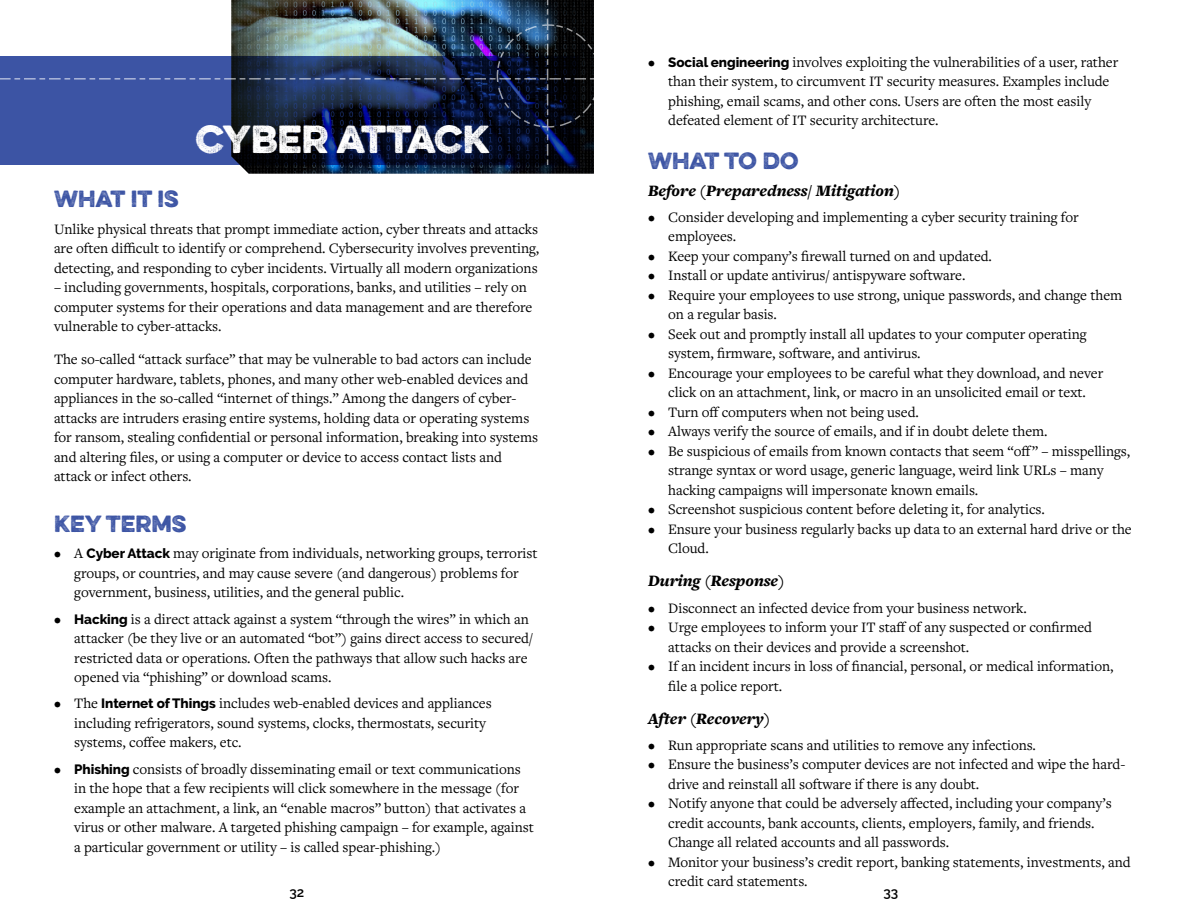
<style>
.page{position:relative;width:1188px;height:918px;background:#fff}
.page>*{position:absolute;margin:0;border:0;box-sizing:border-box;transform-origin:0 0}
.t1{font:35.1px "Eveleth";letter-spacing:-.005em;color:#fff}
.t2{font:21px "Eveleth";color:#3c54a4}
.t3{font:italic 900 16.5px "Freight Text Pro";letter-spacing:-.005em;color:#000}
.Body_Text{font:15px/19.5px "Freight Text Pro";letter-spacing:-.005em;color:#000}
.t4{font:600 13.5px "Raleway";color:#000}
.s1{font-family:"Raleway";font-weight:800;font-size:13.5px}
</style>
<div class="page">
<img style="left:240px;top:165px;width:354px;height:9px">
<img style="left:0;top:0;width:594px;height:165px">
<p class="t1" style="left:196px;top:113px;width:296px">CYBER ATTACK</p>
<h2 class="t2" style="left:54px;top:183px;width:126px">WHAT IT IS</h2>
<p class="Body_Text" style="left:54px;top:218px;width:487px;text-align:justify">Unlike physical threats that prompt immediate action, cyber threats and attacks are often difficult to identify or comprehend. Cybersecurity involves preventing, detecting, and responding to cyber incidents. Virtually all modern organizations</p>
<p class="Body_Text" style="left:54px;top:277px;width:480px">– including governments, hospitals, corporations, banks, and utilities – rely on computer systems for their operations and data management and are therefore vulnerable to cyber-attacks.</p>
<p class="Body_Text" style="left:54px;top:349px;width:486px">The so-called “attack surface” that may be vulnerable to bad actors can include computer hardware, tablets, phones, and many other web-enabled devices and appliances in the so-called “internet of things.” Among the dangers of cyber&shy;attacks are intruders erasing entire systems, holding data or operating systems for ransom, stealing confidential or personal information, breaking into systems and altering files, or using a computer or device to access contact lists and attack or infect others.</p>
<h2 class="t2" style="left:54px;top:508px;width:134px">KEY TERMS</h2>
<p class="Body_Text" style="left:74px;top:543px;width:465px;text-indent:-20px">• A <span class="s1">Cyber Attack</span> may originate from individuals, networking groups, terrorist groups, or countries, and may cause severe (and dangerous) problems for government, business, utilities, and the general public.</p>
<p class="Body_Text" style="left:74px;top:608px;width:460px;text-indent:-20px">• <span class="s1">Hacking</span> is a direct attack against a system “through the wires” in which an attacker (be they live or an automated “bot”) gains direct access to secured/ restricted data or operations. Often the pathways that allow such hacks are opened via “phishing” or download scams.</p>
<p class="Body_Text" style="left:74px;top:693px;width:419px;text-indent:-20px">• The <span class="s1">Internet of Things</span> includes web-enabled devices and appliances including refrigerators, sound systems, clocks, thermostats, security systems, coffee makers, etc.</p>
<p class="Body_Text" style="left:74px;top:758px;width:461px;text-indent:-20px">• <span class="s1">Phishing</span> consists of broadly disseminating email or text communications in the hope that a few recipients will click somewhere in the message (for example an attachment, a link, an “enable macros” button) that activates a virus or other malware. A targeted phishing campaign – for example, against a particular government or utility – is called spear-phishing.)</p>
<p class="Body_Text" style="left:668px;top:52px;width:452px;text-indent:-20px">• <span class="s1">Social engineering</span> involves exploiting the vulnerabilities of a user, rather than their system, to circumvent IT security measures. Examples include phishing, email scams, and other cons. Users are often the most easily defeated element of IT security architecture.</p>
<h2 class="t2" style="left:648px;top:145px;width:152px">WHAT TO DO</h2>
<p class="t3" style="left:648px;top:179px;width:254px">Before (Preparedness/ Mitigation)</p>
<p class="Body_Text" style="left:668px;top:207px;width:412px;text-indent:-20px">• Consider developing and implementing a cyber security training for employees.</p>
<p class="Body_Text" style="left:648px;top:246px;width:346px">• Keep your company’s firewall turned on and updated.</p>
<p class="Body_Text" style="left:648px;top:265px;width:319px">• Install or update antivirus/ antispyware software.</p>
<p class="Body_Text" style="left:668px;top:285px;width:456px;text-indent:-20px">• Require your employees to use strong, unique passwords, and change them on a regular basis.</p>
<p class="Body_Text" style="left:668px;top:324px;width:420px;text-indent:-20px">• Seek out and promptly install all updates to your computer operating system, firmware, software, and antivirus.</p>
<p class="Body_Text" style="left:648px;top:363px;width:457px;text-align:center">• Encourage your employees to be careful what they download, and never click on an attachment, link, or macro in an unsolicited email or text.</p>
<p class="Body_Text" style="left:648px;top:402px;width:272px">• Turn off computers when not being used.</p>
<p class="Body_Text" style="left:648px;top:421px;width:401px">• Always verify the source of emails, and if in doubt delete them.</p>
<p class="Body_Text" style="left:668px;top:441px;width:464px;text-indent:-20px">• Be suspicious of emails from known contacts that seem “off” – misspellings, strange syntax or word usage, generic language, weird link URLs – many hacking campaigns will impersonate known emails.</p>
<p class="Body_Text" style="left:648px;top:499px;width:398px">• Screenshot suspicious content before deleting it, for analytics.</p>
<p class="Body_Text" style="left:668px;top:519px;width:465px;text-indent:-20px">• Ensure your business regularly backs up data to an external hard drive or the<br>Cloud.</p>
<p class="t3" style="left:648px;top:570px;width:138px">During (Response)</p>
<p class="Body_Text" style="left:648px;top:598px;width:380px">• Disconnect an infected device from your business network.</p>
<p class="Body_Text" style="left:668px;top:617px;width:425px;text-indent:-20px">• Urge employees to inform your IT staff of any suspected or confirmed attacks on their devices and provide a screenshot.</p>
<p class="Body_Text" style="left:668px;top:656px;width:447px;text-indent:-20px">• If an incident incurs in loss of financial, personal, or medical information, file a police report.</p>
<p class="t3" style="left:648px;top:707px;width:124px">After (Recovery)</p>
<p class="Body_Text" style="left:648px;top:735px;width:390px">• Run appropriate scans and utilities to remove any infections.</p>
<p class="Body_Text" style="left:668px;top:754px;width:459px;text-indent:-20px">• Ensure the business’s computer devices are not infected and wipe the hard&shy;drive and reinstall all software if there is any doubt.</p>
<p class="Body_Text" style="left:668px;top:793px;width:445px;text-indent:-20px">• Notify anyone that could be adversely affected, including your company’s credit accounts, bank accounts, clients, employers, family, and friends.<br>Change all related accounts and all passwords.</p>
<p class="Body_Text" style="left:668px;top:852px;width:464px;text-indent:-20px">• Monitor your business’s credit report, banking statements, investments, and credit card statements.</p>
<p class="t4" style="left:290px;top:884px;width:16px">32</p>
<p class="t4" style="left:884px;top:884px;width:16px">33</p>
</div>
